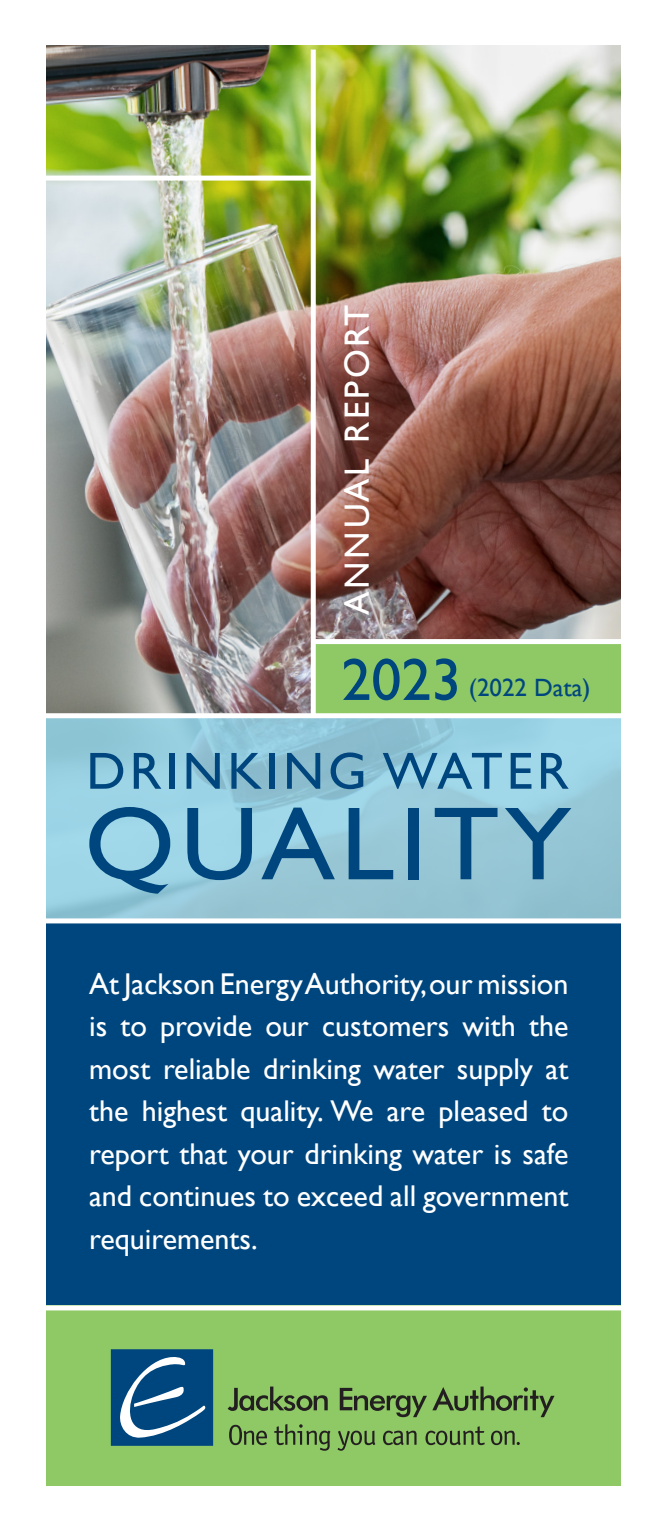
<style>
.page{position:relative;width:659px;height:1531px;background:#fff}
.page>*{position:absolute;margin:0;border:0;box-sizing:border-box;transform-origin:0 0}
.t1{font:104.5px "Gill Sans";letter-spacing:.05em;color:#00467e;scale:1.05 1}
.t2{font:60px "Gill Sans";color:#00467e}
.t3{font:52.5px "Gill Sans";letter-spacing:.075em;color:#00467e}
.t4{font:35px "Gill Sans";letter-spacing:.08em;color:#fff}
.t5{font:30px/42.5px "Gill Sans";color:#fff;text-align:justify}
.t6{font:25px "Gill Sans";color:#00467e}
</style>
<div class="page">
<img style="left:46px;top:46px;width:574px;height:667px">
<div style="left:46px;top:921px;width:574px;height:387px;background:#00467e"></div>
<svg style="left:46px;top:718px;width:574px;height:200px;background:#97cbdc"></svg>
<div style="left:46px;top:1306px;width:574px;height:180px;background:#8ec965"></div>
<div style="left:314px;top:644px;width:306px;height:70px;background:#8ec965"></div>
<svg style="left:111px;top:1349px;width:102px;height:97px;background:#266190"></svg>
<svg style="left:227px;top:1387px;width:100px;height:24px"></svg>
<svg style="left:339px;top:1388px;width:87px;height:29px"></svg>
<svg style="left:432px;top:1387px;width:122px;height:30px"></svg>
<svg style="left:229px;top:1425px;width:38px;height:20px"></svg>
<svg style="left:274px;top:1424px;width:56px;height:27px"></svg>
<svg style="left:337px;top:1431px;width:38px;height:20px"></svg>
<svg style="left:383px;top:1431px;width:33px;height:14px"></svg>
<svg style="left:425px;top:1426px;width:59px;height:19px"></svg>
<svg style="left:491px;top:1431px;width:28px;height:14px"></svg>
<div style="left:46px;top:1305px;width:577px;height:5px;background:#fff"></div>
<div style="left:46px;top:918px;width:577px;height:5px;background:#fff"></div>
<div style="left:46px;top:713px;width:577px;height:5px;background:#fff"></div>
<div style="left:310px;top:50px;width:5px;height:664px;background:#fff"></div>
<div style="left:311px;top:639px;width:311px;height:5px;background:#fff"></div>
<div style="left:41px;top:176px;width:270px;height:5px;background:#fff"></div>
<p class="t4" style="left:336px;top:615px;width:312px;rotate:-90deg">ANNUAL REPORT</p>
<p class="t2" style="left:341px;top:644px;width:121px">2023</p>
<p class="t6" style="left:468px;top:673px;width:123px">(2022 Data)</p>
<p class="t3" style="left:86px;top:740px;width:483px">DRINKING WATER</p>
<p class="t1" style="left:84px;top:783px;width:465px">QUALITY</p>
<p class="t5" style="left:89px;top:962px;width:480px">At Jackson Energy Authority, our mission is to provide our customers with the most reliable drinking water supply at the highest quality. We are pleased to report that your drinking water is safe and continues to exceed all government requirements.</p>
</div>
